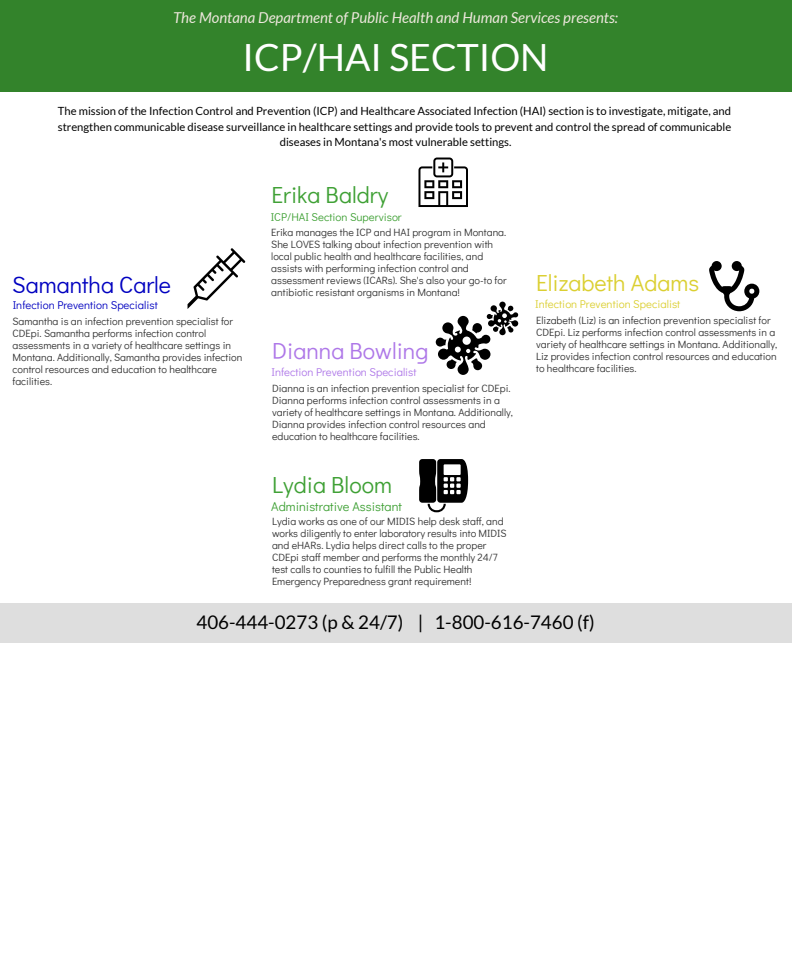
<style>
.page{position:relative;width:792px;height:975px;background:#fff}
.page>*{position:absolute;margin:0;border:0;box-sizing:border-box;transform-origin:0 0}
.t1{font:37.5px "Lato";color:#fff}
.t2{font:23.2px "Didact Gothic";color:#3ea034}
.t3{font:23.2px "Didact Gothic";color:#dbcf31}
.t4{font:23.2px "Didact Gothic";color:#0000c0}
.t5{font:23.2px "Didact Gothic";color:#ae77e8}
.t6{font:18.8px "Lato";color:#000}
.t7{font:italic 15px "Lato";color:#ede7dc}
.t8{font:12.8px "Didact Gothic";color:#3ea034}
.t9{font:11.2px/15.8px "Lato";color:#000;text-align:center}
.t10{font:11.2px "Didact Gothic";color:#0000c0}
.t11{font:11.2px "Didact Gothic";color:#dbcf31}
.t12{font:11.2px "Didact Gothic";color:#ae77e8}
.t13{font:11.2px "Didact Gothic";color:#3ea034}
.t14{font:10.5px/12px "Didact Gothic";color:#333}
</style>
<div class="page">
<div style="left:0;top:603px;width:792px;height:39px;background:#dedede"></div>
<div style="left:0;top:0;width:792px;height:92px;background:#33832b"></div>
<svg style="left:418px;top:158px;width:50px;height:49px"></svg>
<svg style="left:188px;top:248px;width:57px;height:61px"></svg>
<svg style="left:436px;top:302px;width:82px;height:73px"></svg>
<svg style="left:709px;top:261px;width:50px;height:50px"></svg>
<svg style="left:419px;top:459px;width:49px;height:53px"></svg>
<h2 class="t7" style="left:173px;top:9px;width:446px">The Montana Department of Public Health and Human Services presents:</h2>
<h2 class="t1" style="left:243px;top:37px;width:307px">ICP/HAI SECTION</h2>
<p class="t9" style="left:58px;top:103px;width:675px">The mission of the Infection Control and Prevention (ICP) and Healthcare Associated Infection (HAI) section is to investigate, mitigate, and strengthen communicable disease surveillance in healthcare settings and provide tools to prevent and control the spread of communicable diseases in Montana's most vulnerable settings.</p>
<p class="t2" style="left:271px;top:177px;width:118px">Erika Baldry</p>
<p class="t13" style="left:271px;top:209px;width:133px">ICP/HAI Section Supervisor</p>
<p class="t14" style="left:271px;top:225px;width:237px">Erika manages the ICP and HAI program in Montana.<br>She LOVES talking about infection prevention with local public health and healthcare facilities, and assists with performing infection control and assessment reviews (ICARs). She's also your go-to for</p>
<p class="t3" style="left:536px;top:265px;width:165px">Elizabeth Adams</p>
<p class="t4" style="left:12px;top:266px;width:160px">Samantha Carle</p>
<p class="t14" style="left:271px;top:285px;width:190px">antibiotic resistant organisms in Montana!</p>
<p class="t10" style="left:13px;top:296px;width:147px">Infection Prevention Specialist</p>
<p class="t11" style="left:535px;top:296px;width:147px">Infection Prevention Specialist</p>
<p class="t14" style="left:13px;top:314px;width:222px">Samantha is an infection prevention specialist for</p>
<p class="t14" style="left:536px;top:313px;width:236px">Elizabeth (Liz) is an infection prevention specialist for</p>
<p class="t14" style="left:13px;top:326px;width:195px">CDEpi. Samantha performs infection control</p>
<p class="t14" style="left:536px;top:325px;width:241px">CDEpi. Liz performs infection control assessments in a</p>
<p class="t14" style="left:13px;top:338px;width:220px">assessments in a variety of healthcare settings in</p>
<p class="t14" style="left:536px;top:337px;width:243px">variety of healthcare settings in Montana. Additionally,</p>
<p class="t14" style="left:13px;top:350px;width:232px">Montana. Additionally, Samantha provides infection</p>
<p class="t5" style="left:272px;top:333px;width:158px">Dianna Bowling</p>
<p class="t14" style="left:536px;top:349px;width:242px">Liz provides infection control resources and education</p>
<p class="t14" style="left:13px;top:362px;width:206px">control resources and education to healthcare</p>
<p class="t12" style="left:271px;top:363px;width:147px">Infection Prevention Specialist</p>
<p class="t14" style="left:536px;top:361px;width:102px">to healthcare facilities.</p>
<p class="t14" style="left:13px;top:374px;width:41px">facilities.</p>
<p class="t14" style="left:272px;top:381px;width:243px">Dianna is an infection prevention specialist for CDEpi.<br>Dianna performs infection control assessments in a variety of healthcare settings in Montana. Additionally, Dianna provides infection control resources and education to healthcare facilities.</p>
<p class="t2" style="left:272px;top:467px;width:121px">Lydia Bloom</p>
<p class="t8" style="left:271px;top:496px;width:132px">Administrative Assistant</p>
<p class="t14" style="left:272px;top:514px;width:236px">Lydia works as one of our MIDIS help desk staff, and works diligently to enter laboratory results into MIDIS and eHARs. Lydia helps direct calls to the proper CDEpi staff member and performs the monthly 24/7 test calls to counties to fulfill the Public Health Emergency Preparedness grant requirement!</p>
<p class="t6" style="left:196px;top:612px;width:400px">406-444-0273 (p &amp; 24/7) | 1-800-616-7460 (f)</p>
</div>
